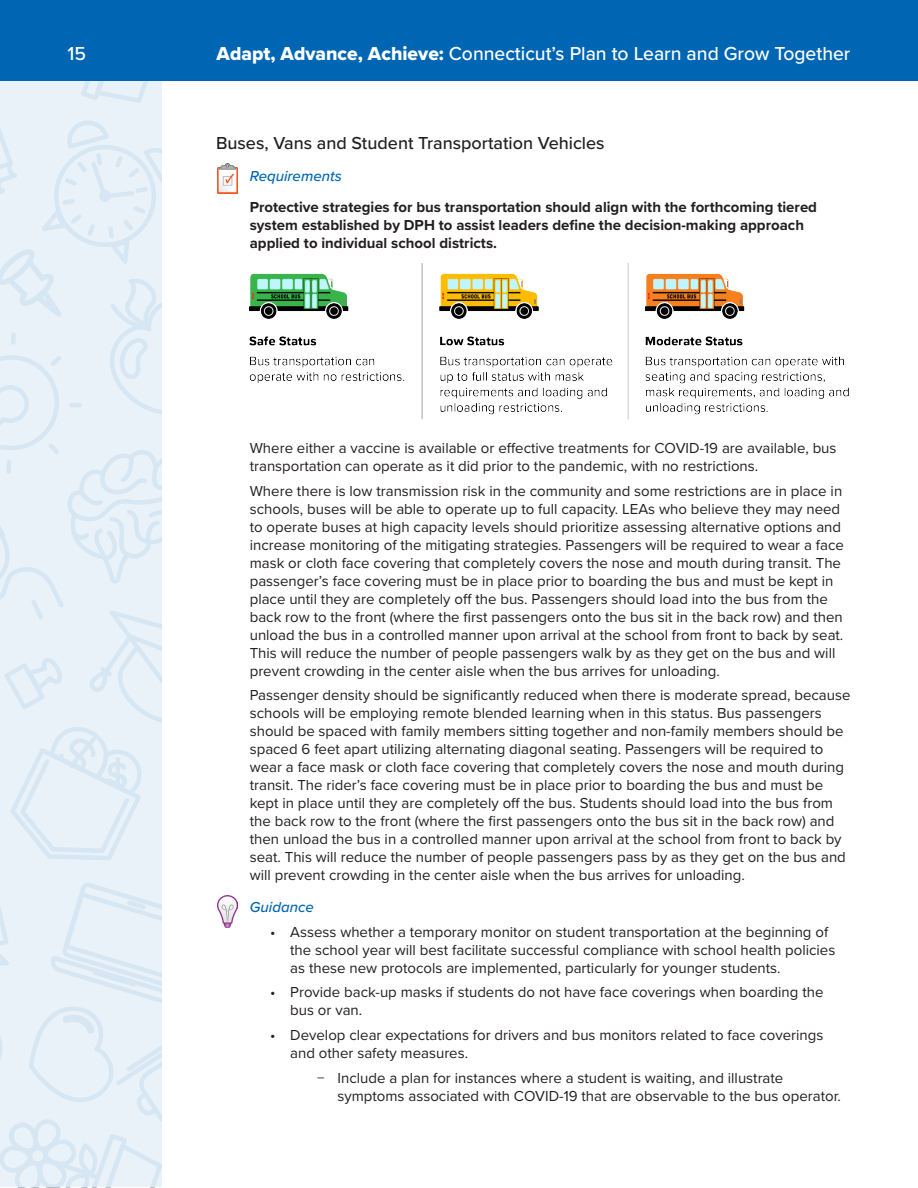
<style>
.page{position:relative;width:918px;height:1188px;background:#fff}
.page>*{position:absolute;margin:0;border:0;box-sizing:border-box;transform-origin:0 0}
.t1{font:500 19.5px "Proxima Nova";color:#fff}
.t2{font:500 18px "Proxima Nova";color:#231f20}
.proxima_body{font:15px/18px "Proxima Nova";color:#231f20}
.Requirements___Guida{font:700 15px/18px "Proxima Nova";color:#231f20}
.Requirements___Guida-2{font:italic 500 15px "Proxima Nova";color:#0066b3}
.s1{font-family:"Proxima Nova Extrabld";font-weight:400}
</style>
<div class="page">
<svg style="left:1px;top:81px;width:161px;height:1106px;background:#e6f0f7"></svg>
<div style="left:0;top:0;width:918px;height:81px;background:#0066b3"></div>
<img style="left:249px;top:263px;width:600px;height:156px">
<img style="left:217px;top:163px;width:20px;height:31px">
<svg style="left:223px;top:895px;width:15px;height:15px"></svg>
<img style="left:217px;top:896px;width:20px;height:32px">
<h1 class="t1" style="left:68px;top:39px;width:20px">15</h1>
<h1 class="t1" style="left:217px;top:39px;width:635px"><span class="s1">Adapt, Advance, Achieve:</span> Connecticut’s Plan to Learn and Grow Together</h1>
<h3 class="t2" style="left:216px;top:130px;width:390px">Buses, Vans and Student Transportation Vehicles</h3>
<p class="Requirements___Guida-2" style="left:250px;top:165px;width:94px">Requirements</p>
<p class="Requirements___Guida" style="left:250px;top:198px;width:569px">Protective strategies for bus transportation should align with the forthcoming tiered system established by DPH to assist leaders define the decision-making approach applied to individual school districts.</p>
<p class="proxima_body" style="left:250px;top:438px;width:588px">Where either a vaccine is available or effective treatments for COVID-19 are available, bus transportation can operate as it did prior to the pandemic, with no restrictions.</p>
<p class="proxima_body" style="left:250px;top:481px;width:596px">Where there is low transmission risk in the community and some restrictions are in place in schools, buses will be able to operate up to full capacity. LEAs who believe they may need to operate buses at high capacity levels should prioritize assessing alternative options and increase monitoring of the mitigating strategies. Passengers will be required to wear a face mask or cloth face covering that completely covers the nose and mouth during transit. The passenger’s face covering must be in place prior to boarding the bus and must be kept in place until they are completely off the bus. Passengers should load into the bus from the back row to the front (where the first passengers onto the bus sit in the back row) and then unload the bus in a controlled manner upon arrival at the school from front to back by seat.<br>This will reduce the number of people passengers walk by as they get on the bus and will prevent crowding in the center aisle when the bus arrives for unloading.</p>
<p class="proxima_body" style="left:250px;top:686px;width:602px">Passenger density should be significantly reduced when there is moderate spread, because schools will be employing remote blended learning when in this status. Bus passengers should be spaced with family members sitting together and non-family members should be spaced 6 feet apart utilizing alternating diagonal seating. Passengers will be required to wear a face mask or cloth face covering that completely covers the nose and mouth during transit. The rider’s face covering must be in place prior to boarding the bus and must be kept in place until they are completely off the bus. Students should load into the bus from the back row to the front (where the first passengers onto the bus sit in the back row) and then unload the bus in a controlled manner upon arrival at the school from front to back by seat. This will reduce the number of people passengers pass by as they get on the bus and will prevent crowding in the center aisle when the bus arrives for unloading.</p>
<p class="Requirements___Guida-2" style="left:250px;top:896px;width:66px">Guidance</p>
<p class="proxima_body" style="left:290px;top:922px;width:547px;text-indent:-20px">• Assess whether a temporary monitor on student transportation at the beginning of the school year will best facilitate successful compliance with school health policies as these new protocols are implemented, particularly for younger students.</p>
<p class="proxima_body" style="left:290px;top:983px;width:535px;text-indent:-20px">• Provide back-up masks if students do not have face coverings when boarding the bus or van.</p>
<p class="proxima_body" style="left:290px;top:1026px;width:535px;text-indent:-20px">• Develop clear expectations for drivers and bus monitors related to face coverings and other safety measures.</p>
<p class="proxima_body" style="left:338px;top:1068px;width:505px;text-indent:-20px">− Include a plan for instances where a student is waiting, and illustrate symptoms associated with COVID-19 that are observable to the bus operator.</p>
</div>
